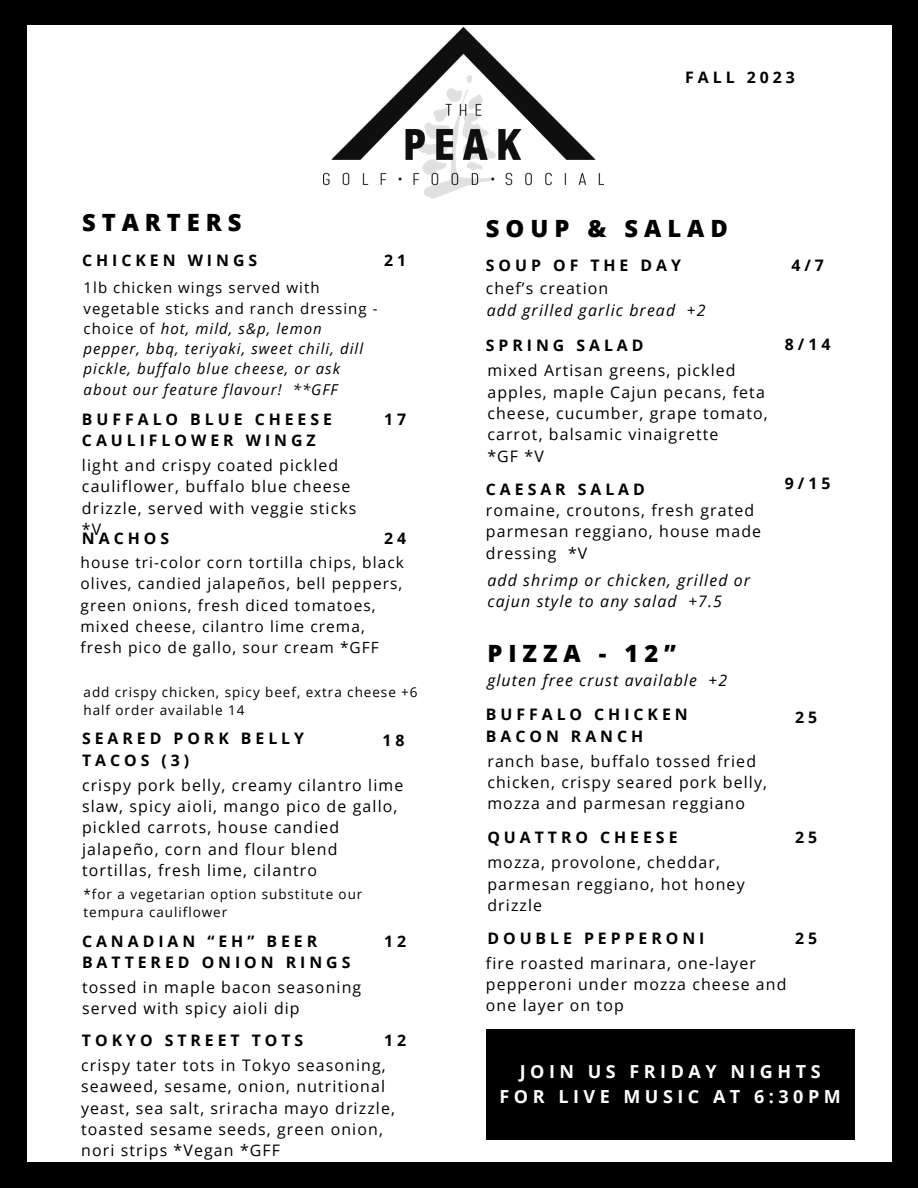
<style>
.page{position:relative;width:918px;height:1188px;background:#000}
.page>*{position:absolute;margin:0;border:0;box-sizing:border-box;transform-origin:0 0}
.t1{font:800 23.85px "Open Sans";letter-spacing:.25em;color:#000}
.t2{font:700 18px/24.8px "Open Sans";letter-spacing:.25em;color:#fff;text-align:center}
.t3{font:700 18px "Open Sans";letter-spacing:.07em;color:#fff}
.t4{font:15.9px/21.3px "Open Sans";letter-spacing:.07em;color:#000}
.t5{font:700 15.9px/21.3px "Open Sans";letter-spacing:.25em;color:#000}
.t6{font:italic 15.9px/21.3px "Open Sans";letter-spacing:.07em;color:#000}
.t7{font:15.45px/21.3px "Open Sans";letter-spacing:.07em;color:#000}
.t8{font:italic 15px/20.2px "Open Sans";letter-spacing:.07em;color:#000}
.t9{font:13.5px/18px "Open Sans";letter-spacing:.07em;color:#000}
.s1{font-style:normal}
</style>
<div class="page">
<div style="left:27px;top:26px;width:864px;height:1136px;background:#fff"></div>
<img style="left:323px;top:28px;width:281px;height:171px">
<div style="left:486px;top:1029px;width:368px;height:111px;background:#000"></div>
<p class="t5" style="left:685px;top:66px;width:111px">FALL 2023</p>
<p class="t1" style="left:82px;top:205px;width:161px">STARTERS</p>
<p class="t1" style="left:486px;top:211px;width:243px">SOUP &amp; SALAD</p>
<p class="t5" style="left:82px;top:250px;width:177px">CHICKEN WINGS</p>
<p class="t8" style="left:84px;top:277px;width:296px"><span class="s1">1lb chicken wings served with vegetable sticks and ranch dressing - choice of</span> hot, mild, s&amp;p, lemon pepper, bbq, teriyaki, sweet chili, dill pickle, buffalo blue cheese, or ask about our feature flavour! **GFF</p>
<p class="t5" style="left:384px;top:250px;width:24px">2 1</p>
<p class="t5" style="left:82px;top:408px;width:252px">BUFFALO BLUE CHEESE</p>
<p class="t5" style="left:384px;top:408px;width:24px">1 7</p>
<p class="t5" style="left:82px;top:429px;width:235px">CAULIFLOWER WINGZ</p>
<p class="t4" style="left:82px;top:454px;width:276px">light and crispy coated pickled cauliflower, buffalo blue cheese drizzle, served with veggie sticks *V</p>
<p class="t5" style="left:82px;top:527px;width:89px">NACHOS</p>
<p class="t7" style="left:81px;top:551px;width:325px">house tri-color corn tortilla chips, black olives, candied jalapeños, bell peppers, green onions, fresh diced tomatoes, mixed cheese, cilantro lime crema, fresh pico de gallo, sour cream *GFF</p>
<p class="t5" style="left:384px;top:527px;width:24px">2 4</p>
<p class="t9" style="left:84px;top:682px;width:336px">add crispy chicken, spicy beef, extra cheese +6</p>
<p class="t9" style="left:84px;top:700px;width:162px">half order available 14</p>
<p class="t5" style="left:82px;top:727px;width:224px">SEARED PORK BELLY</p>
<p class="t5" style="left:383px;top:729px;width:24px">1 8</p>
<p class="t5" style="left:82px;top:749px;width:109px">TACOS (3)</p>
<p class="t4" style="left:82px;top:774px;width:323px">crispy pork belly, creamy cilantro lime slaw, spicy aioli, mango pico de gallo, pickled carrots, house candied jalapeño, corn and flour blend tortillas, fresh lime, cilantro</p>
<p class="t9" style="left:84px;top:885px;width:280px">*for a vegetarian option substitute our tempura cauliflower</p>
<p class="t5" style="left:486px;top:255px;width:197px">SOUP OF THE DAY</p>
<p class="t4" style="left:486px;top:277px;width:124px">chef’s creation</p>
<p class="t6" style="left:487px;top:299px;width:220px">add grilled garlic bread +2</p>
<p class="t5" style="left:486px;top:334px;width:159px">SPRING SALAD</p>
<p class="t4" style="left:487px;top:359px;width:282px">mixed Artisan greens, pickled apples, maple Cajun pecans, feta cheese, cucumber, grape tomato, carrot, balsamic vinaigrette</p>
<p class="t4" style="left:487px;top:445px;width:58px">*GF *V</p>
<p class="t5" style="left:486px;top:478px;width:160px">CAESAR SALAD</p>
<p class="t4" style="left:486px;top:499px;width:277px">romaine, croutons, fresh grated parmesan reggiano, house made dressing *V</p>
<p class="t6" style="left:487px;top:569px;width:264px">add shrimp or chicken, grilled or cajun style to any salad +7.5</p>
<p class="t1" style="left:487px;top:637px;width:190px">PIZZA - 12”</p>
<p class="t6" style="left:487px;top:670px;width:241px">gluten free crust available +2</p>
<p class="t5" style="left:486px;top:703px;width:203px">BUFFALO CHICKEN<br>BACON RANCH</p>
<p class="t4" style="left:487px;top:750px;width:281px">ranch base, buffalo tossed fried chicken, crispy seared pork belly, mozza and parmesan reggiano</p>
<p class="t5" style="left:487px;top:826px;width:192px">QUATTRO CHEESE</p>
<p class="t4" style="left:487px;top:851px;width:234px">mozza, provolone, cheddar,</p>
<p class="t4" style="left:487px;top:873px;width:259px">parmesan reggiano, hot honey</p>
<p class="t4" style="left:487px;top:894px;width:56px">drizzle</p>
<p class="t5" style="left:791px;top:255px;width:34px">4/7</p>
<p class="t5" style="left:785px;top:333px;width:47px">8/14</p>
<p class="t5" style="left:785px;top:472px;width:47px">9/15</p>
<p class="t5" style="left:795px;top:706px;width:24px">2 5</p>
<p class="t5" style="left:795px;top:826px;width:24px">2 5</p>
<p class="t5" style="left:82px;top:930px;width:237px">CANADIAN “EH” BEER</p>
<p class="t5" style="left:384px;top:930px;width:24px">1 2</p>
<p class="t5" style="left:82px;top:951px;width:270px">BATTERED ONION RINGS</p>
<p class="t4" style="left:82px;top:976px;width:281px">tossed in maple bacon seasoning served with spicy aioli dip</p>
<p class="t5" style="left:82px;top:1029px;width:223px">TOKYO STREET TOTS</p>
<p class="t5" style="left:384px;top:1029px;width:24px">1 2</p>
<p class="t4" style="left:81px;top:1054px;width:315px">crispy tater tots in Tokyo seasoning, seaweed, sesame, onion, nutritional yeast, sea salt, sriracha mayo drizzle, toasted sesame seeds, green onion, nori strips *Vegan *GFF</p>
<p class="t5" style="left:487px;top:927px;width:219px">DOUBLE PEPPERONI</p>
<p class="t4" style="left:486px;top:952px;width:302px">fire roasted marinara, one-layer pepperoni under mozza cheese and one layer on top</p>
<p class="t5" style="left:795px;top:927px;width:24px">2 5</p>
<p class="t3" style="left:550px;top:1057px;width:162px">DRINK SPECIALS</p>
<p class="t2" style="left:500px;top:1059px;width:343px">JOIN US FRIDAY NIGHTS<br>FOR LIVE MUSIC AT 6:30PM</p>
</div>
